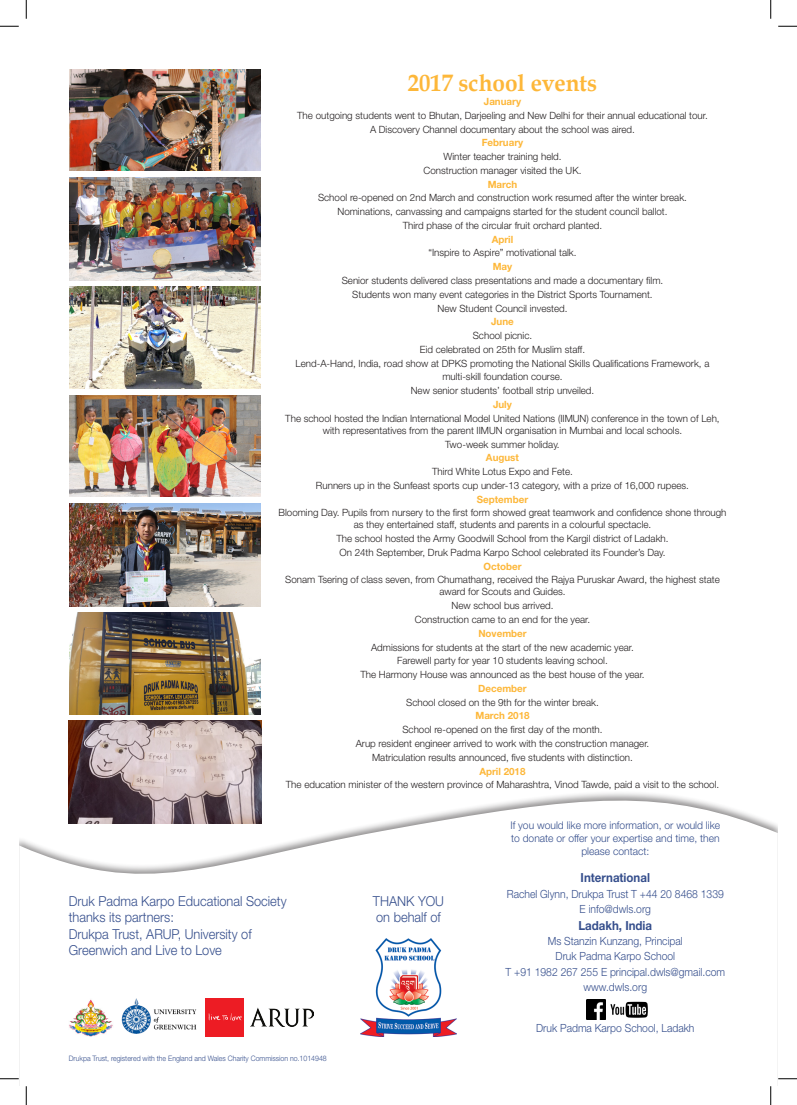
<style>
.page{position:relative;width:797px;height:1105px;background:#fff}
.page>*{position:absolute;margin:0;border:0;box-sizing:border-box;transform-origin:0 0}
.t1{font:700 23.75px "Book Antiqua";color:#fdb739;scale:.95 1}
.t2{font:300 13.75px/16.5px "Helvetica Neue";color:#354e8c;scale:.93 1}
.t3{font:700 12.5px "Helvetica Neue";color:#354e8c;scale:.92 1}
.t4{font:300 11.25px "Helvetica Neue";color:#354e8c;scale:.92 1}
.t5{font:300 10.62px/12.8px "Helvetica Neue";color:#354e8c;text-align:center}
.t6{font:300 10px/12px "Helvetica Neue";color:#231f20;text-align:center}
.t7{font:700 10px "Helvetica Neue";color:#fdb739}
.t8{font:300 7.5px "Helvetica Neue";color:#354e8c;scale:.93 1}
</style>
<div class="page">
<img style="left:69px;top:69px;width:192px;height:102px">
<img style="left:69px;top:287px;width:192px;height:101px">
<img style="left:69px;top:395px;width:192px;height:102px">
<img style="left:69px;top:613px;width:192px;height:101px">
<img style="left:69px;top:503px;width:192px;height:103px">
<img style="left:69px;top:720px;width:192px;height:67px">
<img style="left:69px;top:177px;width:192px;height:103px">
<svg style="left:19px;top:787px;width:758px;height:299px"></svg>
<img style="left:205px;top:998px;width:38px;height:38px">
<img style="left:251px;top:1008px;width:63px;height:19px">
<img style="left:121px;top:995px;width:77px;height:42px">
<img style="left:360px;top:939px;width:96px;height:97px">
<img style="left:69px;top:998px;width:45px;height:38px">
<img style="left:586px;top:1000px;width:19px;height:19px">
<img style="left:609px;top:1000px;width:39px;height:19px">
<svg style="left:0;top:25px;width:19px;height:2px"></svg>
<svg style="left:778px;top:25px;width:19px;height:2px"></svg>
<svg style="left:0;top:1078px;width:19px;height:1px"></svg>
<svg style="left:778px;top:1078px;width:19px;height:1px"></svg>
<svg style="left:25px;top:0;width:2px;height:19px"></svg>
<svg style="left:25px;top:1086px;width:2px;height:19px"></svg>
<svg style="left:770px;top:0;width:1px;height:19px"></svg>
<svg style="left:770px;top:1086px;width:1px;height:19px"></svg>
<p class="t1" style="left:408px;top:67px;width:201px">2017 school events</p>
<p class="t7" style="left:484px;top:95px;width:39px">January</p>
<p class="t6" style="left:297px;top:109px;width:412px">The outgoing students went to Bhutan, Darjeeling and New Delhi for their annual educational tour.</p>
<p class="t6" style="left:370px;top:123px;width:266px">A Discovery Channel documentary about the school was aired.</p>
<p class="t7" style="left:481px;top:137px;width:43px">February</p>
<p class="t6" style="left:443px;top:150px;width:120px">Winter teacher training held.</p>
<p class="t6" style="left:423px;top:164px;width:159px">Construction manager visited the UK.</p>
<p class="t7" style="left:487px;top:178px;width:31px">March</p>
<p class="t6" style="left:318px;top:192px;width:370px">School re-opened on 2nd March and construction work resumed after the winter break.</p>
<p class="t6" style="left:337px;top:205px;width:331px">Nominations, canvassing and campaigns started for the student council ballot.</p>
<p class="t6" style="left:403px;top:219px;width:201px">Third phase of the circular fruit orchard planted.</p>
<p class="t7" style="left:491px;top:233px;width:23px">April</p>
<p class="t6" style="left:428px;top:247px;width:150px">“Inspire to Aspire” motivational talk.</p>
<p class="t7" style="left:492px;top:260px;width:21px">May</p>
<p class="t6" style="left:342px;top:274px;width:323px">Senior students delivered class presentations and made a documentary film.</p>
<p class="t6" style="left:352px;top:288px;width:302px">Students won many event categories in the District Sports Tournament.</p>
<p class="t6" style="left:437px;top:302px;width:131px">New Student Council invested.</p>
<p class="t7" style="left:491px;top:316px;width:24px">June</p>
<p class="t6" style="left:473px;top:329px;width:61px">School picnic.</p>
<p class="t6" style="left:420px;top:343px;width:167px">Eid celebrated on 25th for Muslim staff.</p>
<p class="t6" style="left:295px;top:357px;width:415px">Lend-A-Hand, India, road show at DPKS promoting the National Skills Qualifications Framework, a</p>
<p class="t6" style="left:442px;top:371px;width:122px">multi-skill foundation course.</p>
<p class="t6" style="left:411px;top:384px;width:185px">New senior students’ football strip unveiled.</p>
<p class="t7" style="left:493px;top:398px;width:20px">July</p>
<p class="t6" style="left:285px;top:412px;width:436px">The school hosted the Indian International Model United Nations (IIMUN) conference in the town of Leh, with representatives from the parent IIMUN organisation in Mumbai and local schools.</p>
<p class="t6" style="left:445px;top:438px;width:116px">Two-week summer holiday.</p>
<p class="t7" style="left:486px;top:451px;width:35px">August</p>
<p class="t6" style="left:432px;top:465px;width:142px">Third White Lotus Expo and Fete.</p>
<p class="t6" style="left:316px;top:479px;width:374px">Runners up in the Sunfeast sports cup under-13 category, with a prize of 16,000 rupees.</p>
<p class="t7" style="left:477px;top:493px;width:53px">September</p>
<p class="t6" style="left:278px;top:507px;width:449px">Blooming Day. Pupils from nursery to the first form showed great teamwork and confidence shone through as they entertained staff, students and parents in a colourful spectacle.</p>
<p class="t6" style="left:336px;top:532px;width:334px">The school hosted the Army Goodwill School from the Kargil district of Ladakh.</p>
<p class="t6" style="left:339px;top:546px;width:327px">On 24th September, Druk Padma Karpo School celebrated its Founder’s Day.</p>
<p class="t7" style="left:483px;top:560px;width:40px">October</p>
<p class="t6" style="left:285px;top:574px;width:436px">Sonam Tsering of class seven, from Chumathang, received the Rajya Puruskar Award, the highest state award for Scouts and Guides.</p>
<p class="t6" style="left:451px;top:599px;width:103px">New school bus arrived.</p>
<p class="t6" style="left:415px;top:613px;width:177px">Construction came to an end for the year.</p>
<p class="t7" style="left:478px;top:627px;width:50px">November</p>
<p class="t6" style="left:371px;top:641px;width:264px">Admissions for students at the start of the new academic year.</p>
<p class="t6" style="left:397px;top:655px;width:212px">Farewell party for year 10 students leaving school.</p>
<p class="t6" style="left:360px;top:668px;width:286px">The Harmony House was announced as the best house of the year.</p>
<p class="t7" style="left:478px;top:682px;width:50px">December</p>
<p class="t6" style="left:406px;top:696px;width:194px">School closed on the 9th for the winter break.</p>
<p class="t7" style="left:475px;top:710px;width:56px">March 2018</p>
<p class="t6" style="left:402px;top:723px;width:202px">School re-opened on the first day of the month.</p>
<p class="t6" style="left:356px;top:737px;width:295px">Arup resident engineer arrived to work with the construction manager.</p>
<p class="t6" style="left:372px;top:751px;width:262px">Matriculation results announced, five students with distinction.</p>
<p class="t7" style="left:479px;top:765px;width:48px">April 2018</p>
<p class="t6" style="left:286px;top:778px;width:435px">The education minister of the western province of Maharashtra, Vinod Tawde, paid a visit to the school.</p>
<p class="t5" style="left:510px;top:819px;width:211px">If you would like more information, or would like to donate or offer your expertise and time, then please contact:</p>
<p class="t3" style="left:580px;top:870px;width:77px">International</p>
<p class="t4" style="left:507px;top:887px;width:237px">Rachel Glynn, Drukpa Trust T +44 20 8468 1339</p>
<p class="t4" style="left:579px;top:902px;width:79px">E info@dwls.org</p>
<p class="t3" style="left:578px;top:917px;width:82px">Ladakh, India</p>
<p class="t4" style="left:548px;top:934px;width:148px">Ms Stanzin Kunzang, Principal</p>
<p class="t4" style="left:555px;top:949px;width:131px">Druk Padma Karpo School</p>
<p class="t4" style="left:505px;top:965px;width:240px">T +91 1982 267 255 E principal.dwls@gmail.com</p>
<p class="t4" style="left:583px;top:980px;width:70px">www.dwls.org</p>
<p class="t4" style="left:536px;top:1021px;width:173px">Druk Padma Karpo School, Ladakh</p>
<p class="t8" style="left:69px;top:1053px;width:279px">Drukpa Trust, registered with the England and Wales Charity Commission no.1014948</p>
<p class="t2" style="left:69px;top:892px;width:236px">Druk Padma Karpo Educational Society thanks its partners:</p>
<p class="t2" style="left:69px;top:925px;width:198px">Drukpa Trust, ARUP, University of<br>Greenwich and Live to Love</p>
<p class="t2" style="left:373px;top:892px;width:78px">THANK YOU</p>
<p class="t2" style="left:376px;top:909px;width:71px">on behalf of</p>
</div>
